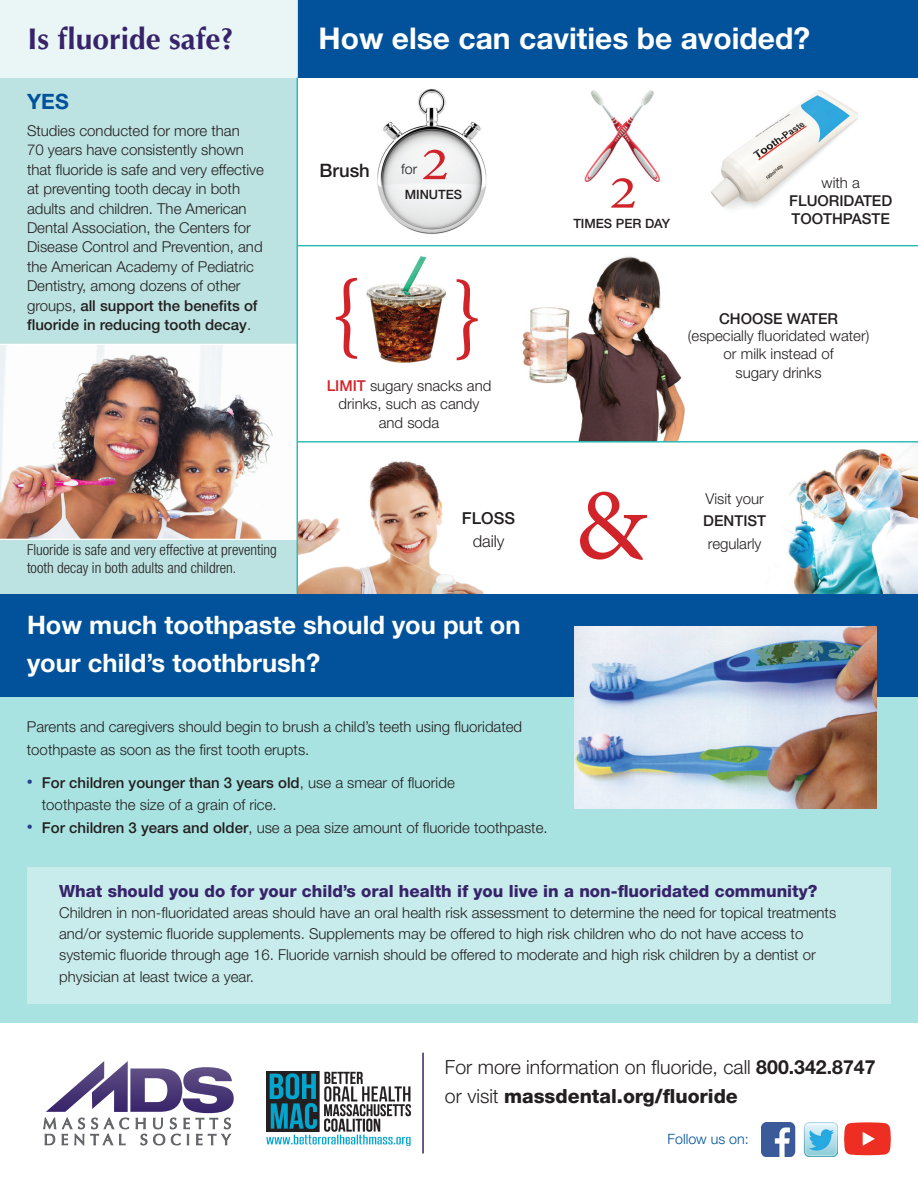
<style>
.page{position:relative;width:918px;height:1188px;background:#fff}
.page>*{position:absolute;margin:0;border:0;box-sizing:border-box;transform-origin:0 0}
.t1{font:101.1px "Minion Pro";color:#d1232a}
.t2{font:92.25px "Minion Pro";color:#d1232a}
.t3{font:46.5px "Minion Pro";color:#d1232a;scale:1.25 1}
.Motter_Sub_Title{font:700 30px "Helvetica Neue LT Std";color:#fff}
.t4{font:700 30px "Optima LT Std";color:#37236a}
.Motter_Sub_Title-2{font:700 25.5px/38.2px "Helvetica Neue LT Std";color:#fff}
.t5{font:700 21.15px "Helvetica Neue LT Std";color:#01529a}
.Laos_copy{font:300 19.5px/29.2px "Helvetica Neue LT Std";color:#231f20}
.Laos_copy-2{font:500 18.45px "Helvetica Neue LT Std";color:#231f20}
.Laos_copy-3{font:800 16.8px "Helvetica Neue LT Std";color:#37236a}
.Laos_copy-4{font:500 16.5px "Helvetica Neue LT Std";color:#231f20}
.Laos_copy-5{font:300 16.5px "Helvetica Neue LT Std";color:#231f20}
.Laos_copy-6{font:300 15px/19.5px "Helvetica Neue LT Std";color:#231f20}
.t6{font:300 condensed 15px/18px "Helvetica Neue LT Std";color:#231f20}
.Laos_copy-7{font:500 15px/18.3px "Helvetica Neue LT Std";color:#231f20;text-align:center}
.t7{font:300 14.25px "Helvetica Neue LT Std";color:#01529a}
.Laos_copy-8{font:300 14.25px "Helvetica Neue LT Std";color:#231f20}
.Laos_copy-9{font:500 12.75px "Helvetica Neue LT Std";color:#231f20}
.s1{font-weight:500}
.s2{font-weight:500;color:#d1232a}
.s3{font-size:12px;color:#253f8e}
.s4{font-weight:300}
.s5{font-weight:700}
.s6{font-weight:800}
</style>
<div class="page">
<div style="left:0;top:599px;width:918px;height:424px;background:#a9e3e1"></div>
<div style="left:0;top:594px;width:918px;height:102px;background:#01529a"></div>
<img style="left:575px;top:626px;width:302px;height:182px">
<div style="left:28px;top:868px;width:863px;height:136px;background:#c7eceb"></div>
<svg style="left:844px;top:1122px;width:47px;height:33px;background:#f0483e"></svg>
<img style="left:762px;top:1123px;width:76px;height:34px">
<img style="left:130px;top:1067px;width:104px;height:46px">
<img style="left:104px;top:1061px;width:24px;height:51px">
<img style="left:46px;top:1061px;width:58px;height:51px">
<svg style="left:44px;top:1117px;width:12px;height:28px"></svg>
<svg style="left:62px;top:1118px;width:67px;height:27px"></svg>
<svg style="left:136px;top:1118px;width:11px;height:27px"></svg>
<svg style="left:153px;top:1118px;width:37px;height:27px"></svg>
<svg style="left:196px;top:1118px;width:35px;height:27px"></svg>
<hr style="left:422px;top:1053px;width:2px;height:100px;background:#37236a">
<img style="left:267px;top:1071px;width:143px;height:75px">
<div style="left:297px;top:0;width:621px;height:78px;background:#01529a"></div>
<div style="left:0;top:0;width:297px;height:594px;background:#bce2e1"></div>
<div style="left:0;top:0;width:297px;height:78px;background:#eaf6f5"></div>
<img style="left:298px;top:461px;width:186px;height:133px">
<img style="left:710px;top:89px;width:147px;height:120px">
<img style="left:786px;top:443px;width:132px;height:151px">
<img style="left:493px;top:246px;width:213px;height:195px">
<img style="left:366px;top:256px;width:80px;height:107px">
<hr style="left:297px;top:441px;width:621px;height:2px;background:#26bab5">
<hr style="left:297px;top:245px;width:621px;height:1px;background:#26bab5">
<img style="left:584px;top:90px;width:76px;height:92px">
<img style="left:0;top:344px;width:297px;height:196px">
<img style="left:377px;top:89px;width:110px;height:145px">
<hr style="left:297px;top:78px;width:1px;height:516px;background:#26bab5">
<p class="t4" style="left:28px;top:21px;width:208px">Is fluoride safe?</p>
<p class="Motter_Sub_Title" style="left:319px;top:20px;width:493px">How else can cavities be avoided?</p>
<p class="t5" style="left:27px;top:89px;width:43px">YES</p>
<p class="Laos_copy-6" style="left:27px;top:120px;width:238px">Studies conducted for more than<br>70 years have consistently shown that fluoride is safe and very effective at preventing tooth decay in both adults and children. The American Dental Association, the Centers for Disease Control and Prevention, and the American Academy of Pediatric Dentistry, among dozens of other groups, <span class="s1">all support the benefits of fluoride in reducing tooth decay</span>.</p>
<p class="t6" style="left:27px;top:541px;width:251px">Fluoride is safe and very effective at preventing tooth decay in both adults and children.</p>
<p class="t3" style="left:421px;top:133px;width:24px">2</p>
<p class="Laos_copy-2" style="left:320px;top:160px;width:52px">Brush</p>
<p class="Laos_copy-8" style="left:401px;top:160px;width:18px">for</p>
<p class="Laos_copy-9" style="left:405px;top:187px;width:59px">MINUTES</p>
<p class="t2" style="left:330px;top:252px;width:34px">{</p>
<p class="t2" style="left:484px;top:386px;width:34px;rotate:-180deg">{</p>
<p class="Laos_copy-6" style="left:327px;top:376px;width:166px;line-height:18.5px;text-align:center"><span class="s2">LIMIT</span> sugary snacks and drinks, such as candy and soda</p>
<p class="Laos_copy-4" style="left:462px;top:508px;width:55px">FLOSS</p>
<p class="Laos_copy-5" style="left:473px;top:531px;width:33px">daily</p>
<p class="Motter_Sub_Title-2" style="left:27px;top:605px;width:495px">How much toothpaste should you put on your child’s toothbrush?</p>
<p class="Laos_copy-6" style="left:27px;top:716px;width:497px;line-height:22.5px">Parents and caregivers should begin to brush a child’s teeth using fluoridated toothpaste as soon as the first tooth erupts.</p>
<p class="Laos_copy-6" style="left:42px;top:771px;width:414px;line-height:22.5px;text-indent:-15px"><span class="s3">•</span> <span class="s1">For children younger than 3 years old</span>, use a smear of fluoride toothpaste the size of a grain of rice.</p>
<p class="Laos_copy-6" style="left:27px;top:818px;width:522px"><span class="s3">•</span> <span class="s1">For children 3 years and older</span>, use a pea size amount of fluoride toothpaste.</p>
<p class="t3" style="left:609px;top:162px;width:24px">2</p>
<p class="Laos_copy-9" style="left:573px;top:216px;width:98px">TIMES PER DAY</p>
<p class="Laos_copy-7" style="left:789px;top:173px;width:105px"><span class="s4">with a<br></span>FLUORIDATED<br>TOOTHPASTE</p>
<p class="Laos_copy-6" style="left:688px;top:309px;width:183px;line-height:17.1px;text-align:center"><span class="s1">CHOOSE WATER </span>(especially fluoridated water)</p>
<p class="Laos_copy-6" style="left:724px;top:344px;width:112px;line-height:18.5px;text-align:center">or milk instead of sugary drinks</p>
<p class="t1" style="left:575px;top:458px;width:73px">&amp;</p>
<p class="Laos_copy-6" style="left:703px;top:487px;width:64px;line-height:22.5px;text-align:center">Visit your<br><span class="s1">DENTIST </span>regularly</p>
<p class="Laos_copy-3" style="left:59px;top:881px;width:760px">What should you do for your child’s oral health if you live in a non-fluoridated community?</p>
<p class="Laos_copy-6" style="left:59px;top:902px;width:779px;line-height:21px">Children in non-fluoridated areas should have an oral health risk assessment to determine the need for topical treatments and/or systemic fluoride supplements. Supplements may be offered to high risk children who do not have access to systemic fluoride through age 16. Fluoride varnish should be offered to moderate and high risk children by a dentist or</p>
<p class="Laos_copy-6" style="left:59px;top:967px;width:196px">physician at least twice a year.</p>
<p class="Laos_copy" style="left:445px;top:1052px;width:432px">For more information on fluoride, call <span class="s5">800.342.8747 </span>or visit <span class="s6">massdental.org/fluoride</span></p>
<p class="t7" style="left:668px;top:1130px;width:83px">Follow us on:</p>
</div>
